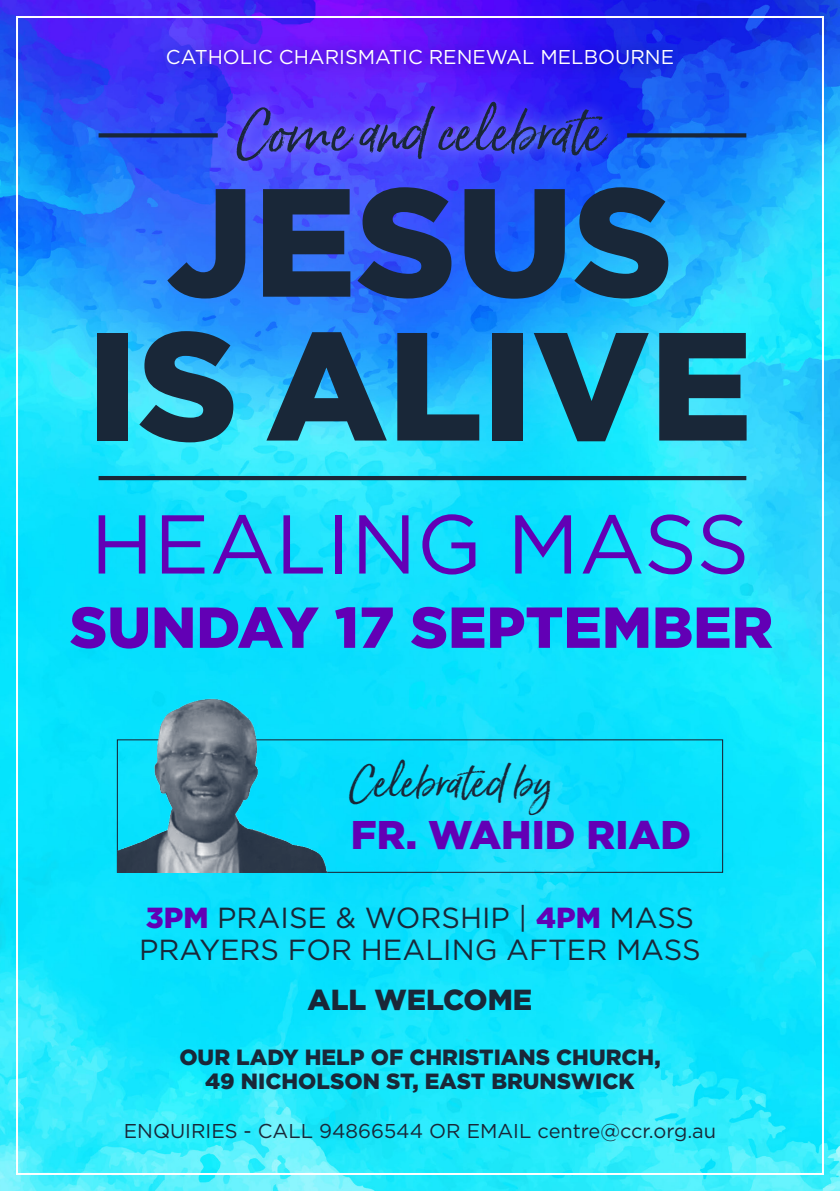
<style>
.page{position:relative;width:840px;height:1191px;background:#fff}
.page>*{position:absolute;margin:0;border:0;box-sizing:border-box;transform-origin:0 0}
.t1{font:900 153.6px/143.8px "Gotham";color:#192738;text-align:center}
.t2{font:83.2px "Gotham";color:#6200b5}
.t3{font:900 57.6px "Gotham";color:#6200b5}
.t4{font:52.2px "Born Ready Slanted";color:#192738}
.t5{font:900 40px "Gotham";color:#6200b5}
.t6{font:39.4px "Born Ready Slanted";color:#192738}
.t7{font:29px/31.8px "Gotham";color:#192738}
.t8{font:900 29px "Gotham";color:#192738}
.t9{font:900 22px/24px "Gotham";color:#192738;text-align:center}
.t10{font:20px "Gotham";color:#192738}
.t11{font:20px "Gotham";color:#fff}
.s1{font-weight:900;color:#6200b5}
</style>
<div class="page">
<img style="left:0;top:0;width:839px;height:1191px">
<img style="left:349px;top:741px;width:93px;height:130px">
<div style="left:117px;top:739px;width:605px;height:134px;border:1px solid #192738"></div>
<img style="left:117px;top:681px;width:232px;height:191px">
<div style="left:221px;top:87px;width:401px;height:89px;background:#fff;opacity:.34"></div>
<hr style="left:98px;top:476px;width:648px;height:4px;background:#192738">
<div style="left:152px;top:34px;width:534px;height:45px;background:#000080;opacity:.35"></div>
<svg style="left:98px;top:133px;width:120px;height:4px"></svg>
<svg style="left:626px;top:133px;width:120px;height:4px"></svg>
<p class="t11" style="left:166px;top:46px;width:509px">CATHOLIC CHARISMATIC RENEWAL MELBOURNE</p>
<h3 class="t4" style="left:236px;top:100px;width:368px">Come and celebrate</h3>
<h1 class="t1" style="left:88px;top:166px;width:665px">JESUS<br>IS ALIVE</h1>
<h2 class="t2" style="left:90px;top:498px;width:660px">HEALING MASS</h2>
<h3 class="t3" style="left:70px;top:594px;width:704px">SUNDAY 17 SEPTEMBER</h3>
<h3 class="t6" style="left:349px;top:758px;width:204px">Celebrated by</h3>
<h3 class="t5" style="left:351px;top:811px;width:341px">FR. WAHID RIAD</h3>
<h3 class="t7" style="left:139px;top:901px;width:562px"><span class="s1">3PM</span> PRAISE &amp; WORSHIP | <span class="s1">4PM</span> MASS<br>PRAYERS FOR HEALING AFTER MASS</h3>
<h3 class="t8" style="left:307px;top:983px;width:226px">ALL WELCOME</h3>
<p class="t9" style="left:179px;top:1044px;width:482px">OUR LADY HELP OF CHRISTIANS CHURCH,<br>49 NICHOLSON ST, EAST BRUNSWICK</p>
<p class="t10" style="left:124px;top:1119px;width:593px">ENQUIRIES - CALL 94866544 OR EMAIL centre@ccr.org.au</p>
</div>
